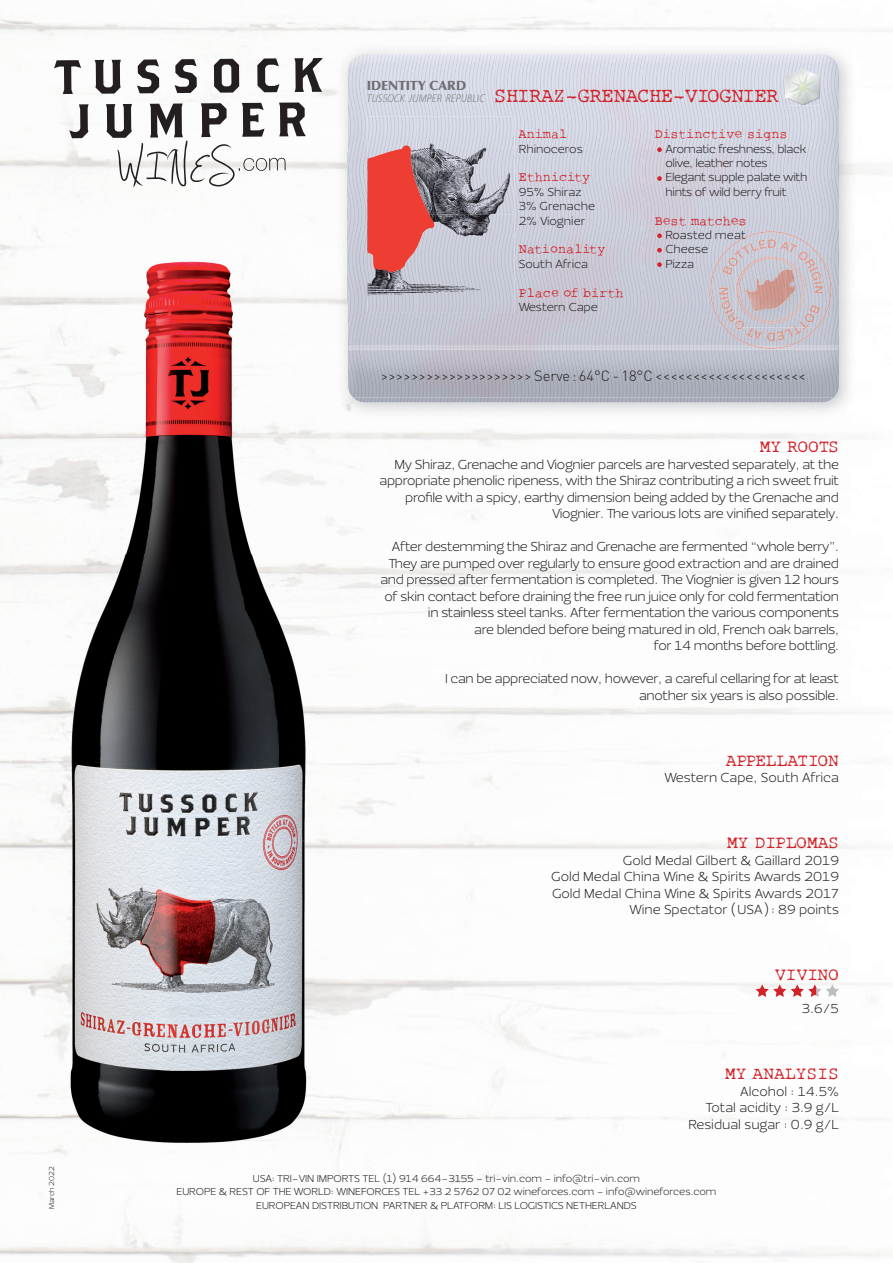
<style>
.page{position:relative;width:893px;height:1263px;background:#fff}
.page>*{position:absolute;margin:0;border:0;box-sizing:border-box;transform-origin:0 0}
.t1{font:21px "Rough Typewriter";letter-spacing:-.025em;color:#d1232a}
.t2{font:18px "Rough Typewriter";color:#d1232a}
.t3{font:300 14.7px "DIN Pro";color:#231f20}
.t4{font:300 13.5px/16.5px "Ezzo";letter-spacing:-.025em;color:#231f20;text-align:right}
.t5{font:300 13.5px/16.5px "Ezzo";color:#231f20;text-align:right}
.t6{font:13.5px "Rough Typewriter";color:#d1232a}
.t7{font:900 13.2px "Optima LT Std";color:#6c6d70}
.t8{font:300 12px/14.4px "Ezzo";letter-spacing:-.025em;color:#231f20}
.t9{font:300 12px/14.4px "Ezzo";color:#231f20}
.t10{font:italic 300 semi-condensed 11.25px "Myriad Pro";letter-spacing:.02em;color:#6c6d70}
.t11{font:300 10.35px/13.5px "Ezzo";letter-spacing:-.01em;color:#231f20;text-align:center}
.t12{font:300 7.35px "Ezzo";letter-spacing:-.01em;color:#231f20}
</style>
<div class="page">
<img style="left:63px;top:206px;width:252px;height:947px">
<svg style="left:54px;top:60px;width:27px;height:34px"></svg>
<svg style="left:95px;top:60px;width:26px;height:34px"></svg>
<svg style="left:137px;top:59px;width:22px;height:34px"></svg>
<svg style="left:175px;top:59px;width:22px;height:34px"></svg>
<svg style="left:214px;top:59px;width:25px;height:34px"></svg>
<svg style="left:257px;top:58px;width:22px;height:34px"></svg>
<svg style="left:294px;top:58px;width:29px;height:34px"></svg>
<svg style="left:69px;top:104px;width:20px;height:34px"></svg>
<svg style="left:106px;top:102px;width:200px;height:85px"></svg>
<img style="left:805px;top:45px;width:51px;height:373px">
<img style="left:337px;top:378px;width:468px;height:41px">
<img style="left:337px;top:84px;width:11px;height:294px">
<svg style="left:353px;top:398px;width:5px;height:3px"></svg>
<img style="left:495px;top:54px;width:344px;height:245px">
<img style="left:348px;top:299px;width:490px;height:91px">
<img style="left:348px;top:54px;width:147px;height:98px">
<img style="left:348px;top:152px;width:20px;height:148px">
<img style="left:349px;top:346px;width:489px;height:3px">
<img style="left:702px;top:231px;width:137px;height:115px">
<img style="left:751px;top:346px;width:39px;height:3px">
<img style="left:819px;top:70px;width:1px;height:35px">
<img style="left:786px;top:69px;width:33px;height:1px">
<img style="left:786px;top:70px;width:33px;height:35px">
<svg style="left:786px;top:76px;width:1px;height:29px"></svg>
<svg style="left:756px;top:984px;width:83px;height:13px"></svg>
<svg style="left:719px;top:239px;width:104px;height:102px;background:#cbc2ca"></svg>
<img style="left:734px;top:259px;width:73px;height:63px">
<img style="left:785px;top:269px;width:11px;height:32px">
<img style="left:746px;top:270px;width:39px;height:41px">
<svg style="left:657px;top:147px;width:5px;height:5px"></svg>
<svg style="left:657px;top:176px;width:5px;height:5px"></svg>
<svg style="left:657px;top:233px;width:5px;height:5px"></svg>
<svg style="left:657px;top:248px;width:5px;height:4px"></svg>
<svg style="left:657px;top:262px;width:5px;height:5px"></svg>
<img style="left:368px;top:117px;width:147px;height:195px">
<img style="left:368px;top:145px;width:68px;height:127px">
<p class="t12" style="left:47px;top:1209px;width:44px;rotate:-90deg">March 2022</p>
<p class="t7" style="left:367px;top:78px;width:101px">IDENTITY CARD</p>
<p class="t10" style="left:367px;top:91px;width:119px">TUSSOCK JUMPER REPUBLIC</p>
<h1 class="t1" style="left:494px;top:83px;width:286px">SHIRAZ-GRENACHE-VIOGNIER</h1>
<p class="t6" style="left:519px;top:126px;width:50px">Animal</p>
<p class="t9" style="left:519px;top:141px;width:66px">Rhinoceros</p>
<p class="t6" style="left:519px;top:170px;width:73px">Ethnicity</p>
<p class="t9" style="left:519px;top:185px;width:78px">95% Shiraz<br>3% Grenache<br>2% Viognier</p>
<p class="t6" style="left:519px;top:242px;width:88px">Nationality</p>
<p class="t9" style="left:519px;top:257px;width:71px">South Africa</p>
<p class="t6" style="left:519px;top:285px;width:107px">Place of birth</p>
<p class="t9" style="left:519px;top:300px;width:81px">Western Cape</p>
<p class="t6" style="left:655px;top:126px;width:134px">Distinctive signs</p>
<p class="t8" style="left:665px;top:141px;width:143px">Aromatic freshness, black olive, leather notes<br>Elegant supple palate with hints of wild berry fruit</p>
<p class="t6" style="left:655px;top:213px;width:93px">Best matches</p>
<p class="t9" style="left:665px;top:228px;width:82px">Roasted meat<br>Cheese<br>Pizza</p>
<p class="t3" style="left:381px;top:365px;width:427px">&gt;&gt;&gt;&gt;&gt;&gt;&gt;&gt;&gt;&gt;&gt;&gt;&gt;&gt;&gt;&gt;&gt;&gt;&gt;&gt; Serve : 64°C - 18°C &lt;&lt;&lt;&lt;&lt;&lt;&lt;&lt;&lt;&lt;&lt;&lt;&lt;&lt;&lt;&lt;&lt;&lt;&lt;&lt;</p>
<h2 class="t2" style="left:760px;top:437px;width:81px">MY ROOTS</h2>
<p class="t4" style="left:395px;top:456px;width:446px">My Shiraz, Grenache and Viognier parcels are harvested separately, at the</p>
<p class="t4" style="left:379px;top:473px;width:461px">appropriate phenolic ripeness, with the Shiraz contributing a rich sweet fruit</p>
<p class="t4" style="left:405px;top:489px;width:435px">profile with a spicy, earthy dimension being added by the Grenache and</p>
<p class="t4" style="left:552px;top:506px;width:54px">Viognier.</p>
<p class="t4" style="left:621px;top:506px;width:219px">e various lots are vinified separately.</p>
<p class="t4" style="left:392px;top:539px;width:448px">After destemming the Shiraz and Grenache are fermented “whole berry”.</p>
<p class="t4" style="left:403px;top:555px;width:438px">ey are pumped over regularly to ensure good extraction and are drained</p>
<p class="t4" style="left:380px;top:572px;width:279px">and pressed after fermentation is completed.</p>
<p class="t4" style="left:385px;top:572px;width:456px">e Viognier is given 12 hours<br>of skin contact before draining the free run juice only for cold fermentation in stainless steel tanks. After fermentation the various components<br>are blended before being matured in old, French oak barrels,<br>for 14 months before bottling.</p>
<p class="t4" style="left:445px;top:670px;width:395px">I can be appreciated now, however, a careful cellaring for at least another six years is also possible.</p>
<h2 class="t2" style="left:726px;top:750px;width:115px">APPELLATION</h2>
<p class="t5" style="left:664px;top:770px;width:176px">Western Cape, South Africa</p>
<h2 class="t2" style="left:727px;top:833px;width:113px">MY DIPLOMAS</h2>
<p class="t5" style="left:551px;top:852px;width:289px">Gold Medal Gilbert &amp; Gaillard 2019<br>Gold Medal China Wine &amp; Spirits Awards 2019<br>Gold Medal China Wine &amp; Spirits Awards 2017<br>Wine Spectator ( USA ) : 89 points</p>
<h2 class="t2" style="left:775px;top:965px;width:65px">VIVINO</h2>
<p class="t4" style="left:802px;top:1001px;width:39px">3.6/5</p>
<h2 class="t2" style="left:725px;top:1064px;width:115px">MY ANALYSIS</h2>
<p class="t5" style="left:689px;top:1083px;width:152px">Alcohol : 14.5%<br>Total acidity : 3.9 g/L<br>Residual sugar : 0.9 g/L</p>
<p class="t11" style="left:177px;top:1172px;width:541px">USA: TRI-VIN IMPORTS TEL (1) 914 664-3155 - tri-vin.com - info@tri-vin.com<br>EUROPE &amp; REST OF THE WORLD: WINEFORCES TEL +33 2 5762 07 02 wineforces.com - info@wineforces.com</p>
<p class="t11" style="left:256px;top:1199px;width:382px">EUROPEAN DISTRIBUTION PARTNER &amp; PLATFORM: LIS LOGISTICS NETHERLANDS</p>
</div>
